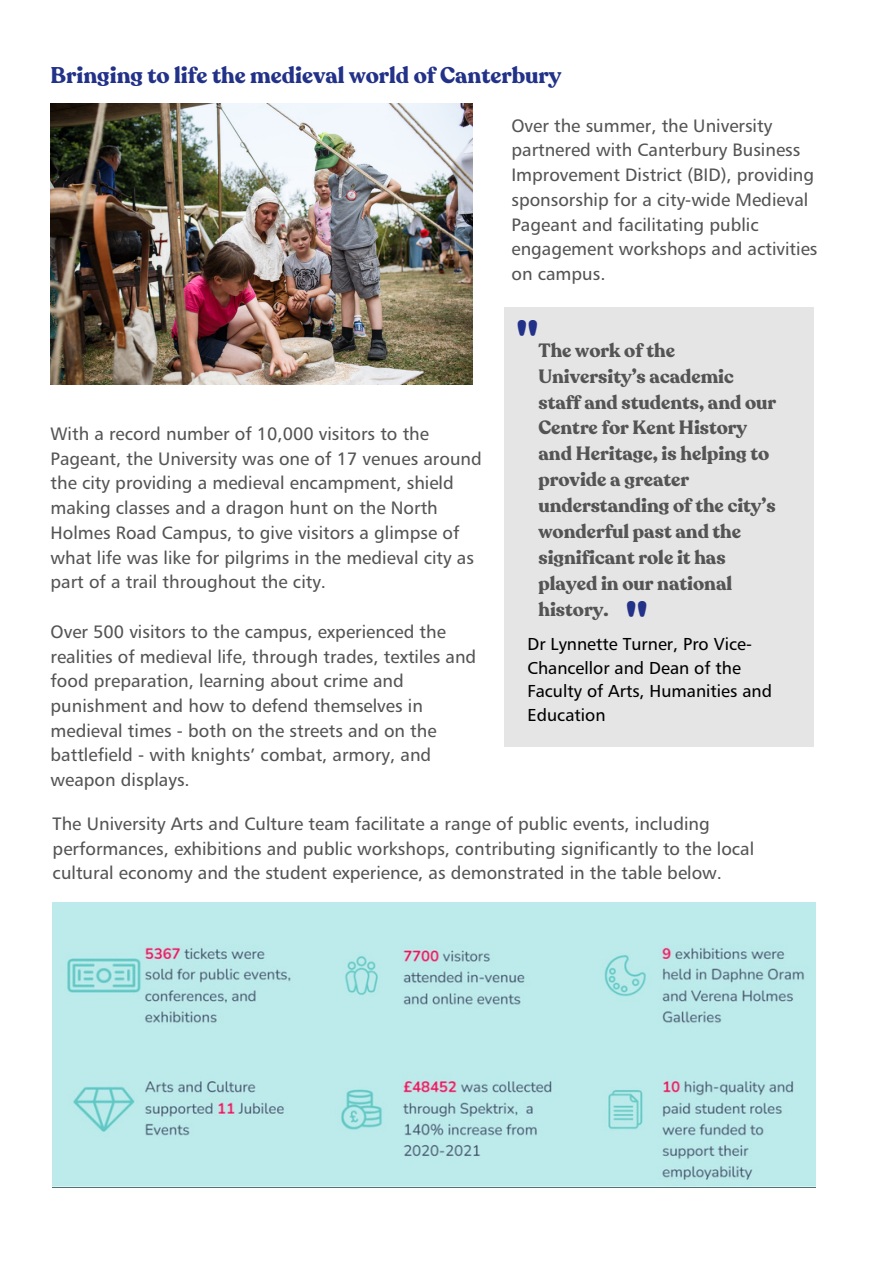
<style>
.page{position:relative;width:893px;height:1264px;background:#fff}
.page>*{position:absolute;margin:0;border:0;box-sizing:border-box;transform-origin:0 0}
.t1{font:700 47.25px "Recoleta";color:#233289}
.t2{font:700 22.5px "Recoleta";color:#233289}
.t3{font:700 19.05px/25.8px "Recoleta";color:#545454}
.t4{font:18px/24.8px "Humanist 777 BT Roman B";color:#545454}
.t5{font:17.25px/23.5px "Humanist 777 BT Roman B";color:#000}
</style>
<div class="page">
<div style="left:504px;top:307px;width:309px;height:439px;background:#e6e5e5"></div>
<img style="left:51px;top:104px;width:421px;height:281px">
<img style="left:53px;top:902px;width:762px;height:285px">
<p class="t2" style="left:51px;top:61px;width:512px">Bringing to life the medieval world of Canterbury</p>
<p class="t4" style="left:511px;top:113px;width:307px">Over the summer, the University partnered with Canterbury Business<br>Improvement District (BID), providing sponsorship for a city-wide Medieval<br>Pageant and facilitating public engagement workshops and activities on campus.</p>
<p class="t4" style="left:51px;top:421px;width:433px">With a record number of 10,000 visitors to the Pageant, the University was one of 17 venues around the city providing a medieval encampment, shield making classes and a dragon hunt on the North Holmes Road Campus, to give visitors a glimpse of what life was like for pilgrims in the medieval city as part of a trail throughout the city.</p>
<p class="t4" style="left:51px;top:618px;width:427px">Over 500 visitors to the campus, experienced the realities of medieval life, through trades, textiles and food preparation, learning about crime and punishment and how to defend themselves in medieval times - both on the streets and on the battlefield - with knights’ combat, armory, and weapon displays.</p>
<h1 class="t1" style="left:516px;top:307px;width:23px">"</h1>
<p class="t3" style="left:538px;top:338px;width:239px">The work of the<br>University’s academic staff and students, and our<br>Centre for Kent History and Heritage, is helping to provide a greater understanding of the city’s wonderful past and the significant role it has played in our national history.</p>
<p class="t5" style="left:527px;top:632px;width:246px">Dr Lynnette Turner, Pro Vice-<br>Chancellor and Dean of the<br>Faculty of Arts, Humanities and<br>Education</p>
<h1 class="t1" style="left:625px;top:587px;width:23px">"</h1>
<p class="t4" style="left:53px;top:811px;width:703px">The University Arts and Culture team facilitate a range of public events, including performances, exhibitions and public workshops, contributing significantly to the local cultural economy and the student experience, as demonstrated in the table below.</p>
</div>
